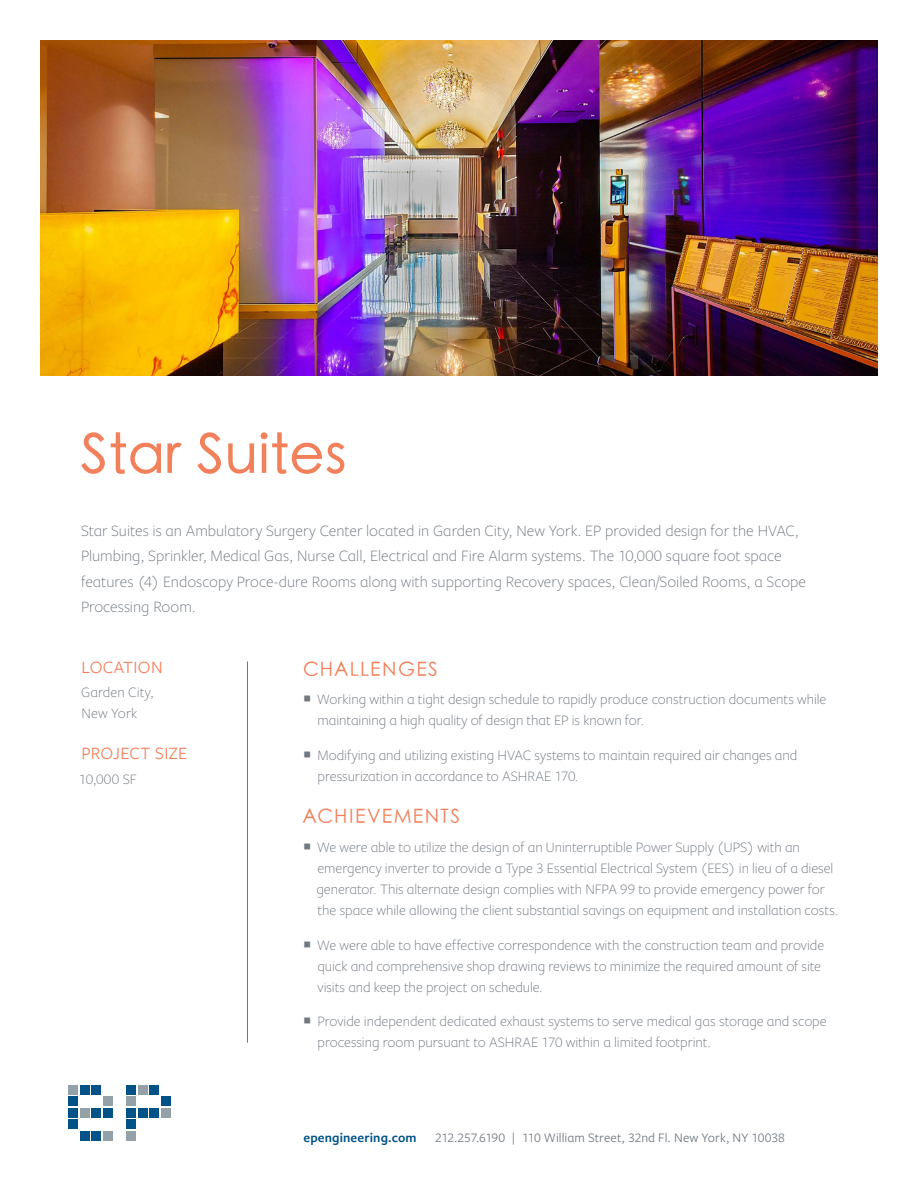
<style>
.page{position:relative;width:918px;height:1188px;background:#fff}
.page>*{position:absolute;margin:0;border:0;box-sizing:border-box;transform-origin:0 0}
.t1{font:500 54px "ST Heiti TC";letter-spacing:.015em;color:#f2805a}
.t2{font:300 19.5px "ST Heiti TC";letter-spacing:.07em;color:#f2805a}
.t3{font:18px "Freight Sans Pro";letter-spacing:.015em;color:#f2805a}
.t4{font:300 16.5px/25.5px "Freight Sans Pro";color:#707880}
.t5{font:300 15px/21px "Freight Sans Pro";letter-spacing:-.005em;color:#707880}
.t6{font:13.5px "Freight Sans Pro";letter-spacing:.005em;color:#707880}
.t7{font:600 13.5px "Freight Sans Pro";letter-spacing:.01em;color:#005287}
</style>
<div class="page">
<img style="left:40px;top:40px;width:838px;height:335px">
<div style="left:68px;top:1085px;width:10px;height:9px;background:#94a1a8"></div>
<div style="left:80px;top:1085px;width:9px;height:9px;background:#005287"></div>
<div style="left:92px;top:1085px;width:9px;height:9px;background:#005287"></div>
<div style="left:103px;top:1097px;width:9px;height:9px;background:#94a1a8"></div>
<div style="left:103px;top:1108px;width:9px;height:9px;background:#005287"></div>
<div style="left:92px;top:1108px;width:9px;height:9px;background:#005287"></div>
<div style="left:80px;top:1108px;width:9px;height:9px;background:#94a1a8"></div>
<div style="left:68px;top:1108px;width:10px;height:9px;background:#005287"></div>
<div style="left:68px;top:1120px;width:10px;height:9px;background:#005287"></div>
<div style="left:80px;top:1131px;width:9px;height:10px;background:#005287"></div>
<div style="left:92px;top:1131px;width:9px;height:10px;background:#005287"></div>
<div style="left:103px;top:1131px;width:9px;height:10px;background:#94a1a8"></div>
<div style="left:68px;top:1097px;width:10px;height:9px;background:#005287"></div>
<div style="left:126px;top:1085px;width:10px;height:9px;background:#005287"></div>
<div style="left:138px;top:1085px;width:9px;height:9px;background:#94a1a8"></div>
<div style="left:150px;top:1085px;width:9px;height:9px;background:#005287"></div>
<div style="left:161px;top:1097px;width:9px;height:9px;background:#005287"></div>
<div style="left:161px;top:1108px;width:9px;height:9px;background:#94a1a8"></div>
<div style="left:150px;top:1108px;width:9px;height:9px;background:#005287"></div>
<div style="left:138px;top:1108px;width:9px;height:9px;background:#005287"></div>
<div style="left:126px;top:1108px;width:10px;height:9px;background:#005287"></div>
<div style="left:126px;top:1120px;width:10px;height:9px;background:#005287"></div>
<div style="left:126px;top:1131px;width:10px;height:10px;background:#94a1a8"></div>
<div style="left:126px;top:1097px;width:10px;height:9px;background:#94a1a8"></div>
<hr style="left:247px;top:661px;width:1px;height:382px;background:#707880">
<h1 class="t1" style="left:81px;top:427px;width:267px">Star Suites</h1>
<p class="t4" style="left:81px;top:517px;width:727px">Star Suites is an Ambulatory Surgery Center located in Garden City, New York. EP provided design for the HVAC, Plumbing, Sprinkler, Medical Gas, Nurse Call, Electrical and Fire Alarm systems. The 10,000 square foot space features (4) Endoscopy Proce-dure Rooms along with supporting Recovery spaces, Clean/Soiled Rooms, a Scope Processing Room.</p>
<p class="t3" style="left:81px;top:655px;width:83px">LOCATION</p>
<p class="t5" style="left:81px;top:681px;width:74px">Garden City,<br>New York</p>
<p class="t3" style="left:81px;top:741px;width:107px">PROJECT SIZE</p>
<p class="t5" style="left:79px;top:768px;width:59px">10,000 SF</p>
<h2 class="t2" style="left:303px;top:653px;width:136px">CHALLENGES</h2>
<p class="t5" style="left:317px;top:688px;width:511px">Working within a tight design schedule to rapidly produce construction documents while maintaining a high quality of design that EP is known for.</p>
<p class="t5" style="left:317px;top:744px;width:481px">Modifying and utilizing existing HVAC systems to maintain required air changes and pressurization in accordance to ASHRAE 170.</p>
<h2 class="t2" style="left:302px;top:801px;width:159px">ACHIEVEMENTS</h2>
<p class="t5" style="left:316px;top:836px;width:524px">We were able to utilize the design of an Uninterruptible Power Supply (UPS) with an emergency inverter to provide a Type 3 Essential Electrical System (EES) in lieu of a diesel generator. This alternate design complies with NFPA 99 to provide emergency power for the space while allowing the client substantial savings on equipment and installation costs.</p>
<p class="t5" style="left:317px;top:934px;width:509px">We were able to have effective correspondence with the construction team and provide quick and comprehensive shop drawing reviews to minimize the required amount of site visits and keep the project on schedule.</p>
<p class="t5" style="left:318px;top:1010px;width:511px">Provide independent dedicated exhaust systems to serve medical gas storage and scope processing room pursuant to ASHRAE 170 within a limited footprint.</p>
<p class="t7" style="left:303px;top:1128px;width:115px">epengineering.com</p>
<p class="t6" style="left:435px;top:1129px;width:352px">212.257.6190 | 110 William Street, 32nd Fl. New York, NY 10038</p>
</div>
